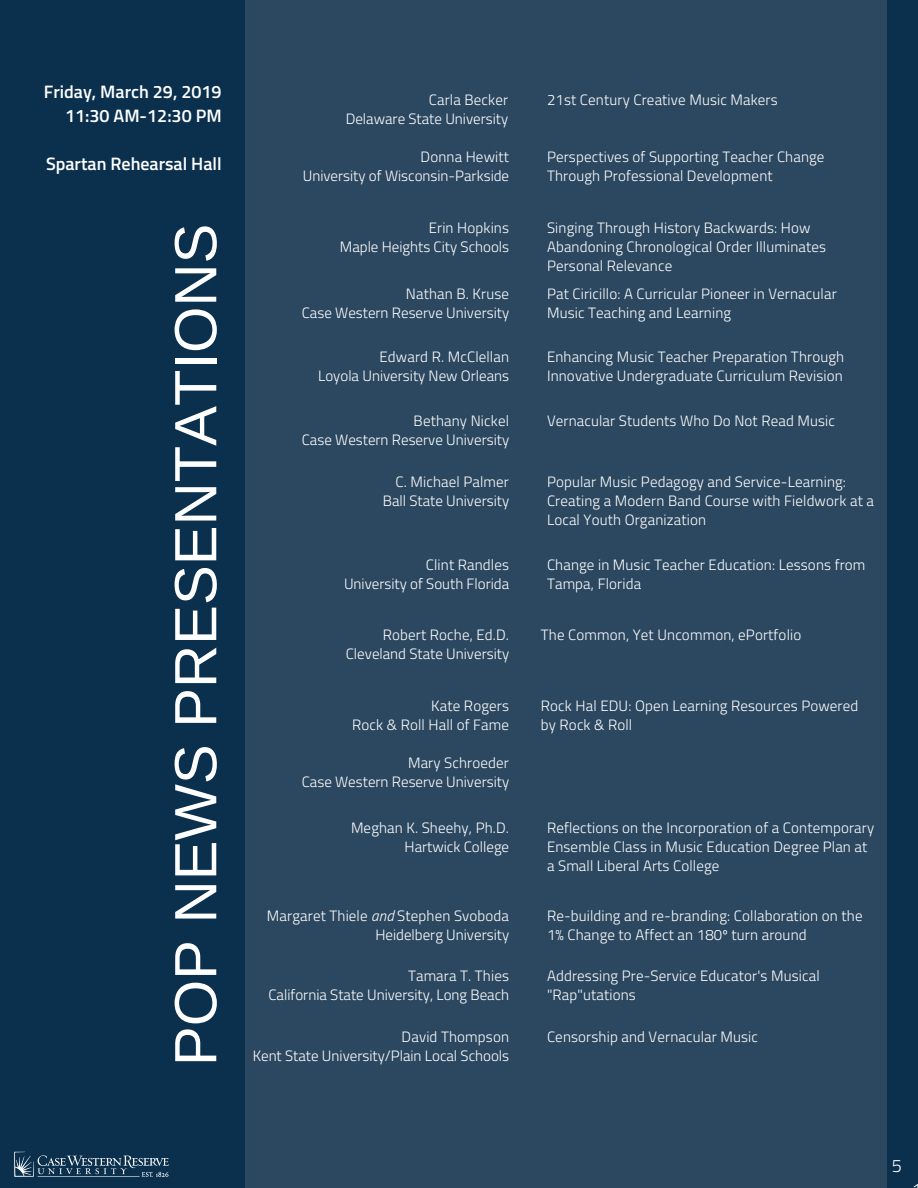
<style>
.page{position:relative;width:918px;height:1188px;background:#0a304e}
.page>*{position:absolute;margin:0;border:0;box-sizing:border-box;transform-origin:0 0}
.t1{font:59.7px "Arimo";color:#fff}
.t2{font:600 18px/24.2px "Titillium Web";color:#fff;text-align:right}
.t3{font:300 18px "Titillium Web";color:#fff}
.t4{font:300 15px/19px "Titillium Web";letter-spacing:.01em;color:#fff;text-align:right}
.s1{font-style:italic}
</style>
<div class="page">
<div style="left:246px;top:0;width:640px;height:1188px;background:#2c4860"></div>
<img style="left:15px;top:1151px;width:154px;height:25px">
<p class="t2" style="left:44px;top:79px;width:179px">Friday, March 29, 2019<br>11:30 AM-12:30 PM</p>
<p class="t2" style="left:46px;top:152px;width:177px">Spartan Rehearsal Hall</p>
<h1 class="t1" style="left:162px;top:1066px;width:844px;rotate:-90deg">POP NEWS PRESENTATIONS</h1>
<p class="t4" style="left:346px;top:90px;width:164px">Carla Becker<br>Delaware State University</p>
<p class="t4" style="left:303px;top:147px;width:208px">Donna Hewitt<br>University of Wisconsin-Parkside</p>
<p class="t4" style="left:547px;top:147px;width:279px;text-align:left">Perspectives of Supporting Teacher Change<br>Through Professional Development</p>
<p class="t4" style="left:340px;top:217px;width:171px">Erin Hopkins<br>Maple Heights City Schools</p>
<p class="t4" style="left:547px;top:217px;width:281px;text-align:left">Singing Through History Backwards: How<br>Abandoning Chronological Order Illuminates<br>Personal Relevance</p>
<p class="t4" style="left:302px;top:284px;width:209px">Nathan B. Kruse<br>Case Western Reserve University</p>
<p class="t4" style="left:547px;top:284px;width:291px;text-align:left">Pat Ciricillo: A Curricular Pioneer in Vernacular<br>Music Teaching and Learning</p>
<p class="t4" style="left:318px;top:347px;width:192px">Edward R. McClellan<br>Loyola University New Orleans</p>
<p class="t4" style="left:547px;top:347px;width:299px;text-align:left">Enhancing Music Teacher Preparation Through<br>Innovative Undergraduate Curriculum Revision</p>
<p class="t4" style="left:302px;top:411px;width:209px">Bethany Nickel<br>Case Western Reserve University</p>
<p class="t4" style="left:547px;top:411px;width:290px">Vernacular Students Who Do Not Read Music</p>
<p class="t4" style="left:383px;top:472px;width:128px">C. Michael Palmer<br>Ball State University</p>
<p class="t4" style="left:547px;top:90px;width:232px">21st Century Creative Music Makers</p>
<p class="t4" style="left:547px;top:472px;width:328px;text-align:left">Popular Music Pedagogy and Service-Learning:<br>Creating a Modern Band Course with Fieldwork at a<br>Local Youth Organization</p>
<p class="t4" style="left:547px;top:555px;width:320px;text-align:left">Change in Music Teacher Education: Lessons from<br>Tampa, Florida</p>
<p class="t4" style="left:344px;top:555px;width:167px">Clint Randles<br>University of South Florida</p>
<p class="t4" style="left:346px;top:625px;width:165px">Robert Roche, Ed.D.<br>Cleveland State University</p>
<p class="t4" style="left:541px;top:625px;width:262px">The Common, Yet Uncommon, ePortfolio</p>
<p class="t4" style="left:352px;top:696px;width:158px">Kate Rogers<br>Rock &amp; Roll Hall of Fame</p>
<p class="t4" style="left:302px;top:753px;width:209px">Mary Schroeder<br>Case Western Reserve University</p>
<p class="t4" style="left:541px;top:696px;width:319px;text-align:left">Rock Hal EDU: Open Learning Resources Powered by Rock &amp; Roll</p>
<p class="t4" style="left:351px;top:818px;width:160px">Meghan K. Sheehy, Ph.D.<br>Hartwick College</p>
<p class="t4" style="left:547px;top:818px;width:329px;text-align:left">Reflections on the Incorporation of a Contemporary<br>Ensemble Class in Music Education Degree Plan at a Small Liberal Arts College</p>
<p class="t4" style="left:267px;top:906px;width:244px">Margaret Thiele <span class="s1">and</span> Stephen Svoboda<br>Heidelberg University</p>
<p class="t4" style="left:547px;top:906px;width:317px;text-align:left">Re-building and re-branding: Collaboration on the<br>1% Change to Affect an 180º turn around</p>
<p class="t4" style="left:268px;top:966px;width:242px">Tamara T. Thies<br>California State University, Long Beach</p>
<p class="t4" style="left:547px;top:966px;width:274px;text-align:left">Addressing Pre-Service Educator's Musical "Rap"utations</p>
<p class="t4" style="left:253px;top:1027px;width:258px">David Thompson<br>Kent State University/Plain Local Schools</p>
<p class="t4" style="left:547px;top:1027px;width:213px">Censorship and Vernacular Music</p>
<p class="t3" style="left:892px;top:1152px;width:12px">5</p>
</div>
